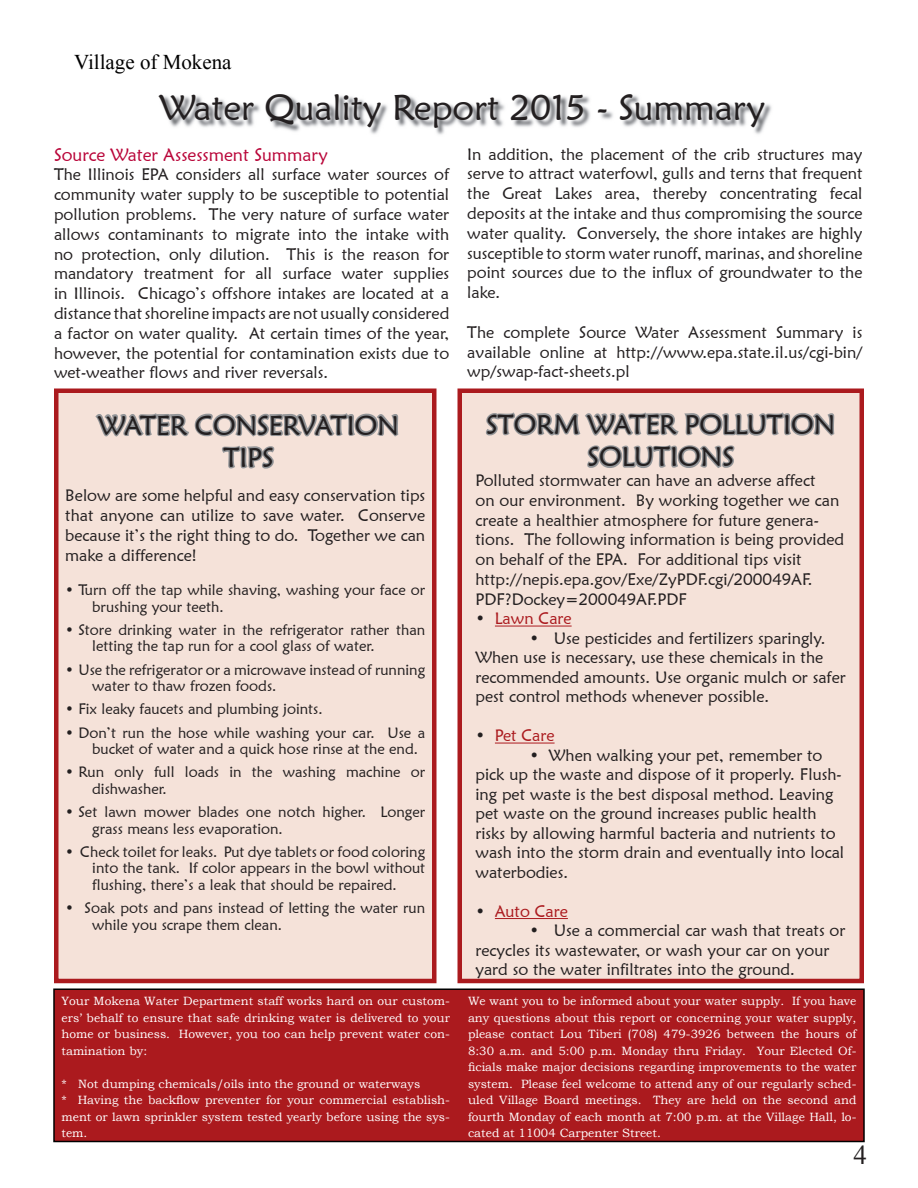
<style>
.page{position:relative;width:918px;height:1188px;background:#fff}
.page>*{position:absolute;margin:0;border:0;box-sizing:border-box;transform-origin:0 0}
.t1{font:36px "Maiandra GD";color:#231f20}
.t2{font:27px/32.4px "Maiandra GD";color:#231f20;text-align:center}
.t3{font:27px "Times New Roman";color:#231f20}
.t4{font:21px "Times New Roman";color:#000}
.t5{font:18px "Maiandra GD";color:#b90539}
.t6{font:16.5px/19.8px "Maiandra GD";color:#231f20;text-align:justify}
.t7{font:16.5px "Maiandra GD";color:#ab1a1e}
.t8{font:15px/16.5px "Maiandra GD";color:#231f20}
.t9{font:12px/16.5px "Bookman Old Style";color:#fff;text-align:justify}
.s1{color:#231f20}
</style>
<div class="page">
<img style="left:161px;top:95px;width:611px;height:40px">
<div style="left:56px;top:391px;width:378px;height:590px;background:#f5e2d9"></div>
<svg style="left:95px;top:413px;width:304px;height:56px"></svg>
<div style="left:54px;top:388px;width:382px;height:595px;border:4px solid #ab1a1e"></div>
<div style="left:460px;top:391px;width:402px;height:590px;background:#f5e2d9"></div>
<hr style="left:495px;top:743px;width:60px;height:1px;background:#ab1a1e">
<hr style="left:495px;top:918px;width:73px;height:1px;background:#ab1a1e">
<svg style="left:486px;top:412px;width:349px;height:215px"></svg>
<div style="left:458px;top:388px;width:406px;height:595px;border:4px solid #ab1a1e"></div>
<div style="left:54px;top:989px;width:810px;height:152px;background:#ab1a1e"></div>
<div style="left:53px;top:988px;width:812px;height:154px;border:2px solid #000"></div>
<p class="t4" style="left:74px;top:47px;width:159px">Village of Mokena</p>
<h1 class="t1" style="left:159px;top:85px;width:608px">Water Quality Report 2015 - Summary</h1>
<p class="t5" style="left:54px;top:143px;width:275px">Source Water Assessment Summary</p>
<p class="t6" style="left:54px;top:165px;width:397px">The Illinois EPA considers all surface water sources of community water supply to be susceptible to potential pollution problems. The very nature of surface water allows contaminants to migrate into the intake with no protection, only dilution. This is the reason for mandatory treatment for all surface water supplies in Illinois. Chicago’s offshore intakes are located at a distance that shoreline impacts are not usually considered a factor on water quality. At certain times of the year, however, the potential for contamination exists due to wet-weather flows and river reversals.</p>
<p class="t6" style="left:467px;top:144px;width:397px">In addition, the placement of the crib structures may serve to attract waterfowl, gulls and terns that frequent the Great Lakes area, thereby concentrating fecal deposits at the intake and thus compromising the source water quality. Conversely, the shore intakes are highly susceptible to storm water runoff, marinas, and shoreline point sources due to the influx of groundwater to the lake.</p>
<p class="t6" style="left:467px;top:322px;width:397px">The complete Source Water Assessment Summary is available online at http://www.epa.state.il.us/cgi-bin/ wp/swap-fact-sheets.pl</p>
<h2 class="t2" style="left:98px;top:409px;width:303px">WATER CONSERVATION<br>TIPS</h2>
<p class="t6" style="left:65px;top:485px;width:362px">Below are some helpful and easy conservation tips that anyone can utilize to save water. Conserve because it’s the right thing to do. Together we can make a difference!</p>
<p class="t8" style="left:92px;top:581px;width:334px;text-indent:-27px">• Turn off the tap while shaving, washing your face or brushing your teeth.</p>
<p class="t8" style="left:92px;top:621px;width:334px;text-indent:-27px">• Store drinking water in the refrigerator rather than letting the tap run for a cool glass of water.</p>
<p class="t8" style="left:92px;top:661px;width:334px;text-indent:-27px">• Use the refrigerator or a microwave instead of running water to thaw frozen foods.</p>
<p class="t8" style="left:65px;top:701px;width:259px">• Fix leaky faucets and plumbing joints.</p>
<p class="t8" style="left:92px;top:724px;width:334px;text-indent:-27px">• Don’t run the hose while washing your car. Use a bucket of water and a quick hose rinse at the end.</p>
<p class="t8" style="left:92px;top:764px;width:334px;text-indent:-27px">• Run only full loads in the washing machine or dishwasher.</p>
<p class="t8" style="left:92px;top:803px;width:335px;text-indent:-27px">• Set lawn mower blades one notch higher. Longer grass means less evaporation.</p>
<p class="t8" style="left:92px;top:843px;width:335px;text-align:justify;text-indent:-27px">• Check toilet for leaks. Put dye tablets or food coloring into the tank. If color appears in the bowl without flushing, there’s a leak that should be repaired.</p>
<p class="t8" style="left:92px;top:899px;width:334px;text-indent:-27px">• Soak pots and pans instead of letting the water run while you scrape them clean.</p>
<p class="t9" style="left:62px;top:993px;width:390px">Your Mokena Water Department staff works hard on our custom&shy;ers’ behalf to ensure that safe drinking water is delivered to your home or business. However, you too can help prevent water con&shy;tamination by:</p>
<p class="t9" style="left:62px;top:1076px;width:390px;text-align:left">* Not dumping chemicals/oils into the ground or waterways<br>* Having the backflow preventer for your commercial establish&shy;ment or lawn sprinkler system tested yearly before using the sys&shy;tem.</p>
<h2 class="t2" style="left:486px;top:408px;width:351px">STORM WATER POLLUTION<br>SOLUTIONS</h2>
<p class="t6" style="left:476px;top:470px;width:370px;text-align:left">Polluted stormwater can have an adverse affect<br>on our environment. By working together we can create a healthier atmosphere for future genera&shy;tions. The following information is being provided on behalf of the EPA. For additional tips visit http://nepis.epa.gov/Exe/ZyPDF.cgi/200049AF.<br>PDF?Dockey=200049AF.PDF</p>
<p class="t7" style="left:476px;top:608px;width:98px"><span class="s1">•</span> Lawn Care</p>
<p class="t6" style="left:476px;top:628px;width:372px;text-align:left;text-indent:54px">• Use pesticides and fertilizers sparingly.<br>When use is necessary, use these chemicals in the recommended amounts. Use organic mulch or safer pest control methods whenever possible.</p>
<p class="t7" style="left:476px;top:725px;width:81px"><span class="s1">•</span> Pet Care</p>
<p class="t6" style="left:476px;top:745px;width:370px;text-align:left;text-indent:54px">• When walking your pet, remember to pick up the waste and dispose of it properly. Flush&shy;ing pet waste is the best disposal method. Leaving pet waste on the ground increases public health risks by allowing harmful bacteria and nutrients to wash into the storm drain and eventually into local waterbodies.</p>
<p class="t7" style="left:476px;top:901px;width:94px"><span class="s1">•</span> Auto Care</p>
<p class="t6" style="left:475px;top:921px;width:371px;text-align:left;text-indent:54px">• Use a commercial car wash that treats or recycles its wastewater, or wash your car on your yard so the water infiltrates into the ground.</p>
<p class="t9" style="left:468px;top:993px;width:390px">We want you to be informed about your water supply. If you have any questions about this report or concerning your water supply, please contact Lou Tiberi (708) 479-3926 between the hours of 8:30 a.m. and 5:00 p.m. Monday thru Friday. Your Elected Of&shy;ficials make major decisions regarding improvements to the water system. Please feel welcome to attend any of our regularly sched&shy;uled Village Board meetings. They are held on the second and fourth Monday of each month at 7:00 p.m. at the Village Hall, lo&shy;cated at 11004 Carpenter Street.</p>
<h2 class="t3" style="left:853px;top:1137px;width:15px">4</h2>
</div>
